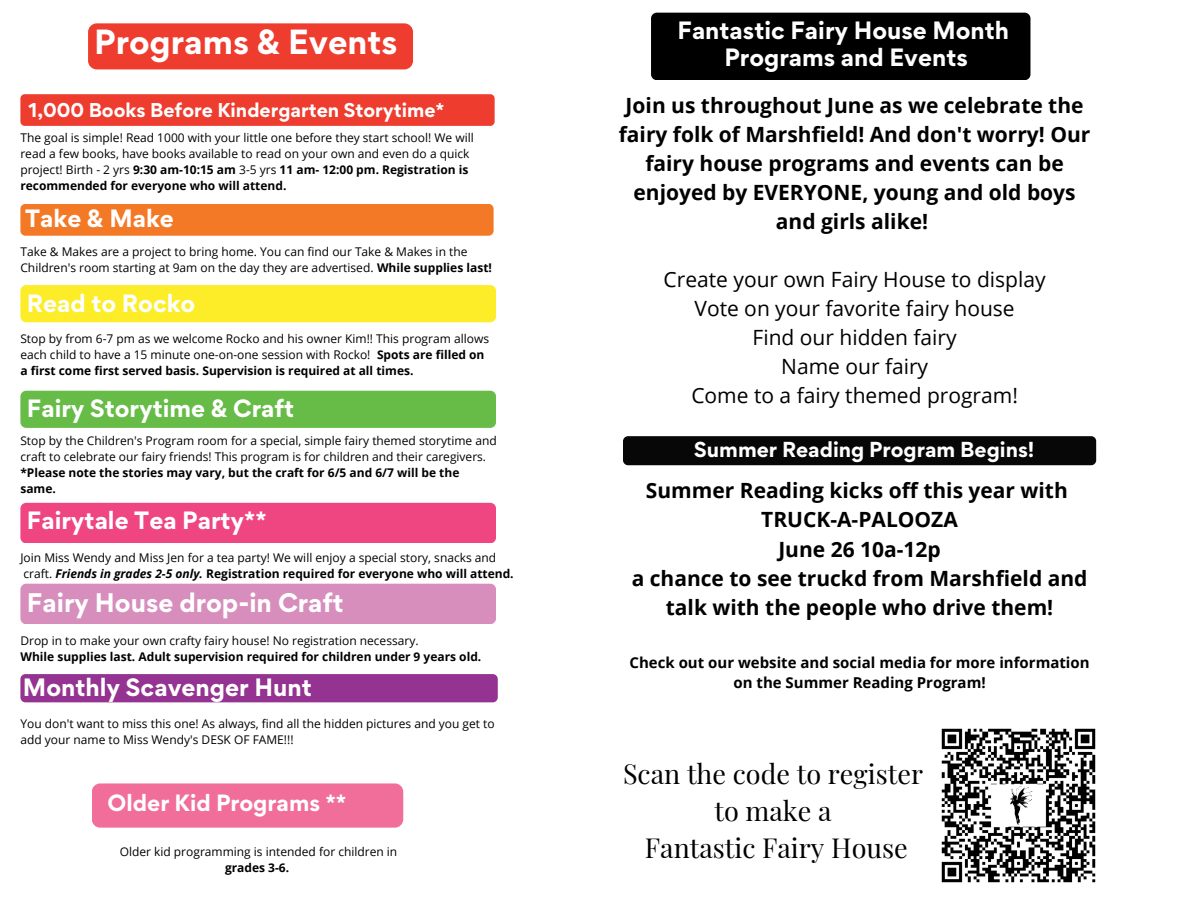
<style>
.page{position:relative;width:1188px;height:918px;background:#fff}
.page>*{position:absolute;margin:0;border:0;box-sizing:border-box;transform-origin:0 0}
.t1{font:700 31.2px "Gordita";color:#fff}
.t2{font:27px "Playfair Display";color:#000}
.t3{font:700 24px "Gordita";color:#fff}
.t4{font:700 22.35px "Gordita";color:#fff}
.t5{font:700 21px/29px "Open Sans";color:#000;text-align:center}
.t6{font:21px "Open Sans";color:#000}
.t7{font:700 21px "Gordita";color:#fff}
.t8{font:700 19.35px "Gordita";color:#fff}
.t9{font:700 17.85px "Gordita";color:#fff}
.t10{font:700 15px/20.2px "Open Sans";color:#000;text-align:center}
.t11{font:12px/16px "Open Sans";color:#000}
.t12{font:700 12px "Open Sans";color:#000}
.s1{font-weight:700}
.s2{font-weight:700;font-style:italic}
</style>
<div class="page">
<div style="left:88px;top:23px;width:325px;height:46px;background:#ee3c2f;border-radius:9px"></div>
<div style="left:92px;top:783px;width:311px;height:45px;background:#f16e9b;border-radius:8px"></div>
<div style="left:20px;top:285px;width:476px;height:37px;background:#fced28;border-radius:6px"></div>
<div style="left:20px;top:94px;width:475px;height:32px;background:#ee3c2f;border-radius:4px"></div>
<div style="left:20px;top:391px;width:476px;height:37px;background:#66bc47;border-radius:6px"></div>
<div style="left:20px;top:503px;width:476px;height:40px;background:#ef4581;border-radius:6px"></div>
<div style="left:20px;top:584px;width:476px;height:40px;background:#d78ebd;border-radius:6px"></div>
<div style="left:651px;top:13px;width:379px;height:67px;background:#000;border-radius:6px"></div>
<div style="left:20px;top:204px;width:474px;height:32px;background:#f47927;border-radius:5px"></div>
<div style="left:20px;top:674px;width:478px;height:28px;background:#943392;border-radius:5px"></div>
<div style="left:623px;top:436px;width:473px;height:29px;background:#070707;border-radius:5px"></div>
<img style="left:941px;top:728px;width:155px;height:155px">
<p class="t1" style="left:94px;top:21px;width:305px">Programs &amp; Events</p>
<p class="t9" style="left:29px;top:98px;width:418px">1,000 Books Before Kindergarten Storytime*</p>
<p class="t11" style="left:20px;top:129px;width:455px">The goal is simple! Read 1000 with your little one before they start school! We will read a few books, have books available to read on your own and even do a quick project! Birth - 2 yrs <span class="s1">9:30 am-10:15 am</span> 3-5 yrs <span class="s1">11 am- 12:00 pm. Registration is recommended for everyone who will attend.</span></p>
<p class="t4" style="left:25px;top:203px;width:150px">Take &amp; Make</p>
<p class="t11" style="left:20px;top:243px;width:473px">Take &amp; Makes are a project to bring home. You can find our Take &amp; Makes in the<br>Children's room starting at 9am on the day they are advertised. <span class="s1">While supplies last!</span></p>
<p class="t4" style="left:27px;top:288px;width:170px">Read to Rocko</p>
<p class="t11" style="left:20px;top:331px;width:470px">Stop by from 6-7 pm as we welcome Rocko and his owner Kim!! This program allows each child to have a 15 minute one-on-one session with Rocko! <span class="s1">Spots are filled on a first come first served basis. Supervision is required at all times.</span></p>
<p class="t4" style="left:27px;top:393px;width:269px">Fairy Storytime &amp; Craft</p>
<p class="t11" style="left:20px;top:433px;width:478px">Stop by the Children's Program room for a special, simple fairy themed storytime and craft to celebrate our fairy friends! This program is for children and their caregivers. <span class="s1">*Please note the stories may vary, but the craft for 6/5 and 6/7 will be the same.</span></p>
<p class="t4" style="left:27px;top:505px;width:241px">Fairytale Tea Party**</p>
<p class="t11" style="left:20px;top:550px;width:495px">Join Miss Wendy and Miss Jen for a tea party! We will enjoy a special story, snacks and craft. <span class="s2">Friends in grades 2-5 only.</span> <span class="s1">Registration required for everyone who will attend.</span></p>
<p class="t4" style="left:80px;top:581px;width:162px">Take &amp; Makes</p>
<p class="t3" style="left:27px;top:587px;width:318px">Fairy House drop-in Craft</p>
<p class="t11" style="left:20px;top:632px;width:400px">Drop in to make your own crafty fairy house! No registration necessary.</p>
<p class="t12" style="left:20px;top:648px;width:462px">While supplies last. Adult supervision required for children under 9 years old.</p>
<p class="t4" style="left:23px;top:672px;width:290px">Monthly Scavenger Hunt</p>
<p class="t11" style="left:20px;top:715px;width:476px">You don't want to miss this one! As always, find all the hidden pictures and you get to add your name to Miss Wendy's DESK OF FAME!!!</p>
<p class="t7" style="left:108px;top:789px;width:240px">Older Kid Programs **</p>
<p class="t11" style="left:120px;top:844px;width:279px">Older kid programming is intended for children in</p>
<p class="t12" style="left:225px;top:860px;width:66px">grades 3-6.</p>
<p class="t4" style="left:678px;top:15px;width:333px">Fantastic Fairy House Month</p>
<p class="t4" style="left:724px;top:42px;width:245px">Programs and Events</p>
<p class="t5" style="left:619px;top:90px;width:473px">Join us throughout June as we celebrate the fairy folk of Marshfield! And don't worry! Our fairy house programs and events can be enjoyed by EVERYONE, young and old boys and girls alike!</p>
<p class="t6" style="left:664px;top:265px;width:384px">Create your own Fairy House to display</p>
<p class="t6" style="left:695px;top:294px;width:322px">Vote on your favorite fairy house</p>
<p class="t6" style="left:753px;top:323px;width:206px">Find our hidden fairy</p>
<p class="t6" style="left:781px;top:352px;width:149px">Name our fairy</p>
<p class="t6" style="left:691px;top:381px;width:328px">Come to a fairy themed program!</p>
<p class="t8" style="left:694px;top:437px;width:342px">Summer Reading Program Begins!</p>
<p class="t5" style="left:646px;top:475px;width:423px">Summer Reading kicks off this year with</p>
<p class="t5" style="left:761px;top:505px;width:198px">TRUCK-A-PALOOZA</p>
<p class="t5" style="left:778px;top:534px;width:164px">June 26 10a-12p</p>
<p class="t5" style="left:632px;top:563px;width:457px">a chance to see truckd from Marshfield and talk with the people who drive them!</p>
<p class="t10" style="left:630px;top:652px;width:462px">Check out our website and social media for more information on the Summer Reading Program!</p>
<p class="t2" style="left:623px;top:755px;width:302px">Scan the code to register</p>
<p class="t2" style="left:714px;top:792px;width:119px">to make a</p>
<p class="t2" style="left:645px;top:829px;width:265px">Fantastic Fairy House</p>
</div>
